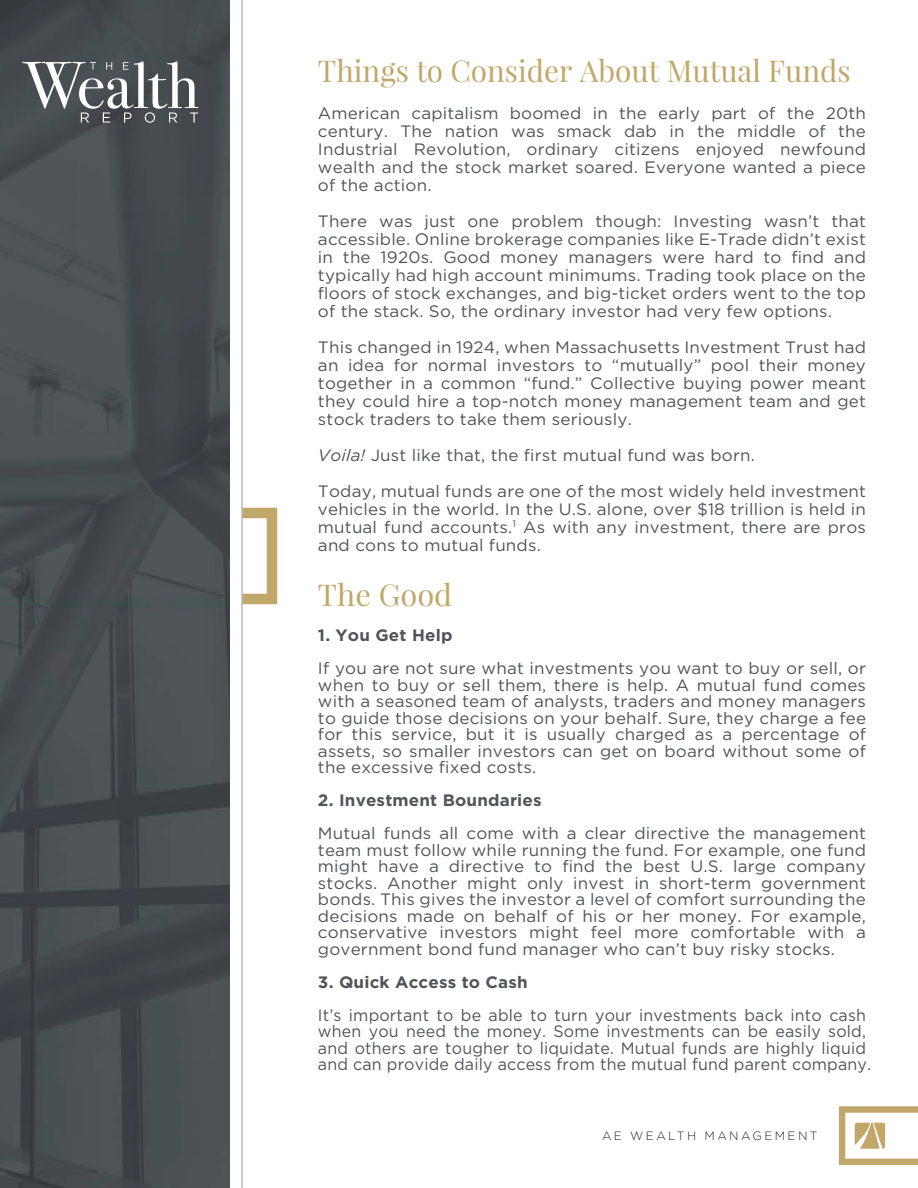
<style>
.page{position:relative;width:918px;height:1188px;background:#fff}
.page>*{position:absolute;margin:0;border:0;box-sizing:border-box;transform-origin:0 0}
.t1{font:30px "Playfair Display";color:#c2a76a}
.t2{font:16.5px/16.5px "Gotham";letter-spacing:.01em;color:#50555b;text-align:justify}
.t3{font:700 16.5px "Gotham";letter-spacing:.01em;color:#50555b}
.t4{font:300 12px "Gotham";letter-spacing:.2em;color:#231f20}
.s1{font-style:italic}
</style>
<div class="page">
<svg style="left:243px;top:508px;width:34px;height:96px"></svg>
<hr style="left:241px;top:0;width:2px;height:1188px;background:#b8bbbc">
<img style="left:0;top:0;width:230px;height:1188px">
<svg style="left:22px;top:61px;width:177px;height:62px"></svg>
<svg style="left:839px;top:1106px;width:79px;height:59px"></svg>
<h1 class="t1" style="left:318px;top:52px;width:534px">Things to Consider About Mutual Funds</h1>
<p class="t2" style="left:318px;top:104px;width:550px;line-height:18px">American capitalism boomed in the early part of the 20th century. The nation was smack dab in the middle of the Industrial Revolution, ordinary citizens enjoyed newfound wealth and the stock market soared. Everyone wanted a piece of the action.</p>
<p class="t2" style="left:318px;top:212px;width:550px;line-height:18px">There was just one problem though: Investing wasn’t that accessible. Online brokerage companies like E-Trade didn’t exist in the 1920s. Good money managers were hard to find and typically had high account minimums. Trading took place on the floors of stock exchanges, and big-ticket orders went to the top of the stack. So, the ordinary investor had very few options.</p>
<p class="t2" style="left:318px;top:338px;width:550px;line-height:18px">This changed in 1924, when Massachusetts Investment Trust had an idea for normal investors to “mutually” pool their money together in a common “fund.” Collective buying power meant they could hire a top-notch money management team and get stock traders to take them seriously.</p>
<p class="t2" style="left:318px;top:437px;width:550px;line-height:36px"><span class="s1">Voila!</span> Just like that, the first mutual fund was born.<br>Today, mutual funds are one of the most widely held investment</p>
<p class="t2" style="left:318px;top:500px;width:550px;line-height:18px">vehicles in the world. In the U.S. alone, over $18 trillion is held in mutual fund accounts.<sup>1</sup> As with any investment, there are pros and cons to mutual funds.</p>
<h1 class="t1" style="left:318px;top:576px;width:136px">The Good</h1>
<p class="t3" style="left:318px;top:624px;width:136px">1. You Get Help</p>
<p class="t2" style="left:318px;top:660px;width:550px">If you are not sure what investments you want to buy or sell, or when to buy or sell them, there is help. A mutual fund comes with a seasoned team of analysts, traders and money managers to guide those decisions on your behalf. Sure, they charge a fee for this service, but it is usually charged as a percentage of assets, so smaller investors can get on board without some of the excessive fixed costs.</p>
<p class="t3" style="left:318px;top:789px;width:225px">2. Investment Boundaries</p>
<p class="t2" style="left:318px;top:825px;width:550px">Mutual funds all come with a clear directive the management team must follow while running the fund. For example, one fund might have a directive to find the best U.S. large company stocks. Another might only invest in short-term government bonds. This gives the investor a level of comfort surrounding the decisions made on behalf of his or her money. For example, conservative investors might feel more comfortable with a government bond fund manager who can’t buy risky stocks.</p>
<p class="t3" style="left:318px;top:971px;width:211px">3. Quick Access to Cash</p>
<p class="t2" style="left:318px;top:1006px;width:554px;text-align:left">It’s important to be able to turn your investments back into cash when you need the money. Some investments can be easily sold, and others are tougher to liquidate. Mutual funds are highly liquid and can provide daily access from the mutual fund parent company.</p>
<p class="t4" style="left:602px;top:1129px;width:217px">AE WEALTH MANAGEMENT</p>
</div>
